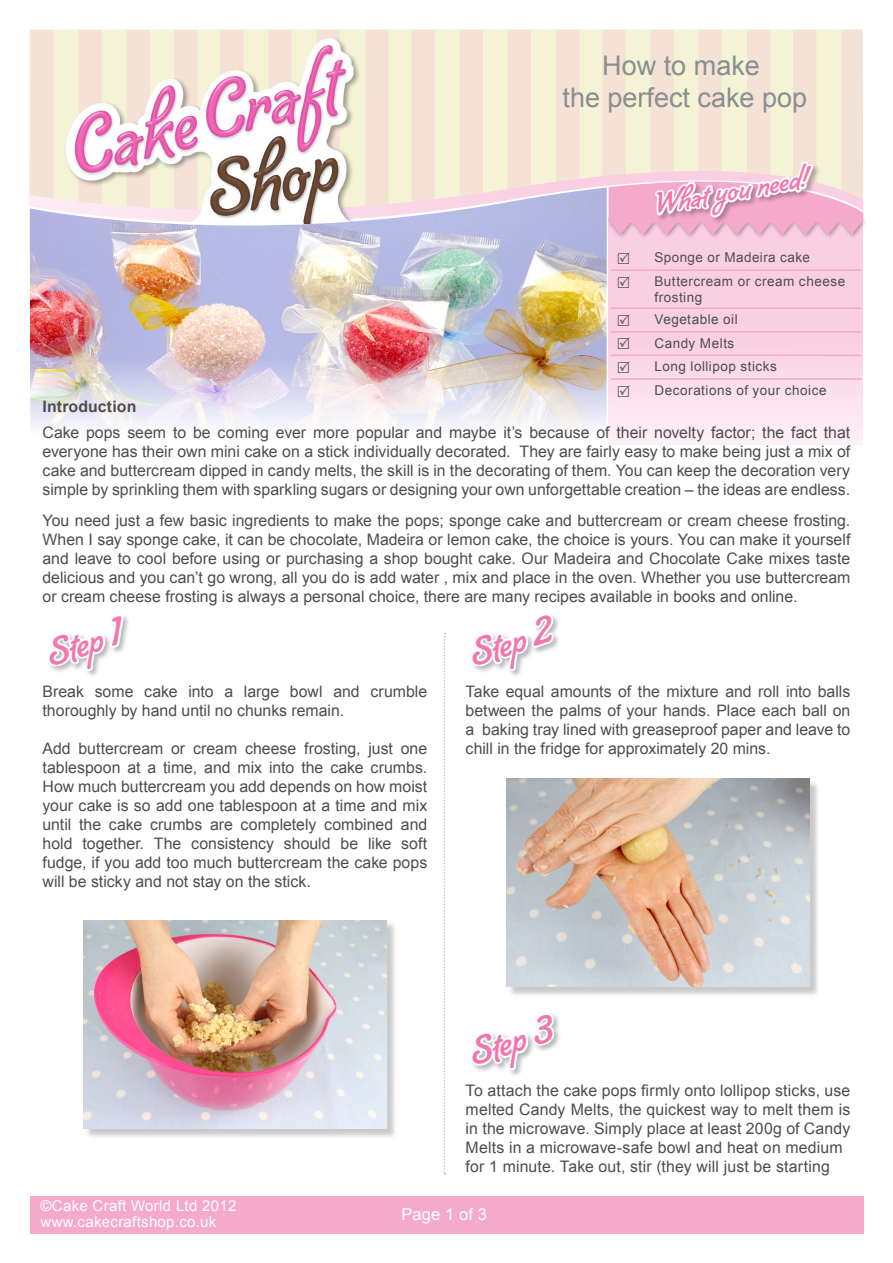
<style>
.page{position:relative;width:893px;height:1263px;background:#fff}
.page>*{position:absolute;margin:0;border:0;box-sizing:border-box;transform-origin:0 0}
.t1{font:35.7px "Lombriz";color:#f177ae}
.t2{font:27px/32.4px "Arial";color:#8b8e90;text-align:center}
.t3{font:27px "Lombriz";color:#f177ae}
.t4{font:16.5px "Arial";letter-spacing:.005em;color:#fff}
.t5{font:15.9px/19px "Arial";letter-spacing:.005em;color:#4d4d4f;text-align:justify}
.t6{font:700 15.9px "Arial";letter-spacing:.005em;color:#4d4d4f}
.t7{font:15px/15.9px "Arial";letter-spacing:.02em;color:#fff}
.t8{font:13.5px/23.5px "Arial";letter-spacing:.035em;color:#4d4d4f}
</style>
<div class="page">
<div style="left:30px;top:1196px;width:834px;height:37px;background:#f6aacb"></div>
<svg style="left:608px;top:326px;width:255px;height:118px;background:#fbdeeb"></svg>
<img style="left:58px;top:30px;width:322px;height:158px">
<img style="left:30px;top:188px;width:577px;height:241px">
<svg style="left:444px;top:633px;width:1px;height:541px"></svg>
<div style="left:46px;top:613px;width:85px;height:65px;background:#000;opacity:.28"></div>
<svg style="left:47px;top:613px;width:79px;height:65px"></svg>
<div style="left:84px;top:921px;width:314px;height:218px;background:#000;opacity:.21"></div>
<img style="left:83px;top:920px;width:304px;height:209px">
<div style="left:469px;top:613px;width:92px;height:65px;background:#000;opacity:.28"></div>
<svg style="left:470px;top:613px;width:86px;height:65px"></svg>
<div style="left:507px;top:780px;width:314px;height:217px;background:#000;opacity:.21"></div>
<img style="left:506px;top:778px;width:304px;height:209px">
<div style="left:469px;top:1011px;width:93px;height:67px;background:#000;opacity:.28"></div>
<svg style="left:470px;top:972px;width:88px;height:106px"></svg>
<hr style="left:611px;top:331px;width:37px;height:2px;background:#f6aacb">
<hr style="left:648px;top:331px;width:214px;height:2px;background:#f6aacb">
<hr style="left:611px;top:355px;width:37px;height:1px;background:#f6aacb">
<hr style="left:648px;top:355px;width:214px;height:1px;background:#f6aacb">
<hr style="left:611px;top:378px;width:37px;height:2px;background:#f6aacb">
<hr style="left:648px;top:378px;width:214px;height:2px;background:#f6aacb">
<svg style="left:608px;top:144px;width:256px;height:182px;background:#f6cedb"></svg>
<svg style="left:618px;top:338px;width:12px;height:11px"></svg>
<svg style="left:618px;top:361px;width:12px;height:12px"></svg>
<svg style="left:618px;top:385px;width:12px;height:11px"></svg>
<h2 class="t2" style="left:562px;top:50px;width:246px">How to make<br>the perfect cake pop</h2>
<h2 class="t3" style="left:654px;top:188px;width:154px;rotate:-10deg">What you need!</h2>
<p class="t8" style="left:654px;top:246px;width:192px">Sponge or Madeira cake<br>Buttercream or cream cheese</p>
<p class="t8" style="left:654px;top:287px;width:85px;line-height:21.9px">frosting<br>Vegetable oil</p>
<p class="t8" style="left:654px;top:331px;width:174px">Candy Melts<br>Long lollipop sticks<br>Decorations of your choice</p>
<p class="t6" style="left:43px;top:396px;width:95px">Introduction</p>
<p class="t5" style="left:43px;top:423px;width:809px">Cake pops seem to be coming ever more popular and maybe it’s because of their novelty factor; the fact that everyone has their own mini cake on a stick individually decorated. They are fairly easy to make being just a mix of cake and buttercream dipped in candy melts, the skill is in the decorating of them. You can keep the decoration very simple by sprinkling them with sparkling sugars or designing your own unforgettable creation – the ideas are endless.</p>
<p class="t5" style="left:43px;top:511px;width:809px">You need just a few basic ingredients to make the pops; sponge cake and buttercream or cream cheese frosting.<br>When I say sponge cake, it can be chocolate, Madeira or lemon cake, the choice is yours. You can make it yourself and leave to cool before using or purchasing a shop bought cake. Our Madeira and Chocolate Cake mixes taste delicious and you can’t go wrong, all you do is add water , mix and place in the oven. Whether you use buttercream or cream cheese frosting is always a personal choice, there are many recipes available in books and online.</p>
<h1 class="t1" style="left:42px;top:634px;width:79px;rotate:-18deg">Step 1</h1>
<p class="t5" style="left:43px;top:682px;width:386px">Break some cake into a large bowl and crumble thoroughly by hand until no chunks remain.</p>
<p class="t5" style="left:43px;top:739px;width:386px">Add buttercream or cream cheese frosting, just one tablespoon at a time, and mix into the cake crumbs.<br>How much buttercream you add depends on how moist your cake is so add one tablespoon at a time and mix until the cake crumbs are completely combined and hold together. The consistency should be like soft fudge, if you add too much buttercream the cake pops will be sticky and not stay on the stick.</p>
<h1 class="t1" style="left:465px;top:634px;width:86px;rotate:-18deg">Step 2</h1>
<p class="t5" style="left:466px;top:682px;width:386px">Take equal amounts of the mixture and roll into balls between the palms of your hands. Place each ball on a baking tray lined with greaseproof paper and leave to chill in the fridge for approximately 20 mins.</p>
<h1 class="t1" style="left:465px;top:1033px;width:87px;rotate:-18deg">Step 3</h1>
<p class="t5" style="left:466px;top:1081px;width:386px;text-align:left">To attach the cake pops firmly onto lollipop sticks, use melted Candy Melts, the quickest way to melt them is in the microwave. Simply place at least 200g of Candy Melts in a microwave-safe bowl and heat on medium for 1 minute. Take out, stir (they will just be starting</p>
<p class="t7" style="left:41px;top:1198px;width:197px">©Cake Craft World Ltd 2012 www.cakecraftshop.co.uk</p>
<p class="t4" style="left:401px;top:1203px;width:87px">Page 1 of 3</p>
</div>
